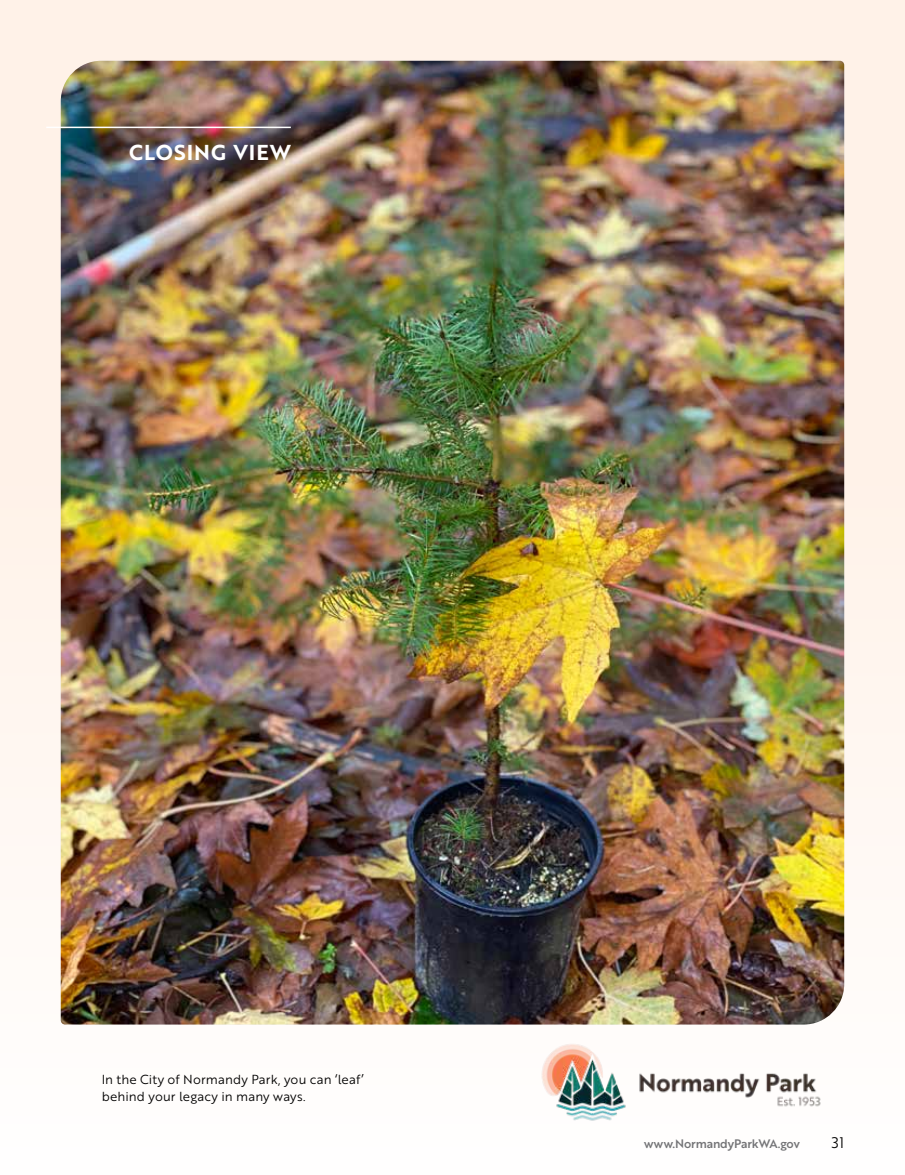
<style>
.page{position:relative;width:905px;height:1175px;background:#fff}
.page>*{position:absolute;margin:0;border:0;box-sizing:border-box;transform-origin:0 0}
.t1{font:21px "Brother 1816 Bold";letter-spacing:.05em;color:#fff}
.t2{font:15px "Brother 1816 Book";color:#000}
.t3{font:12.75px/16.5px "Brother 1816 Book";letter-spacing:.01em;color:#000}
.t4{font:12px "Brother 1816 Medium";letter-spacing:-.015em;color:#6d6e71}
</style>
<div class="page">
<div style="left:0;top:0;width:904px;height:1174px;background:linear-gradient(to right,#fef9f5,#fef6f1)"></div>
<img style="left:61px;top:61px;width:783px;height:963px">
<img style="left:537px;top:1039px;width:287px;height:85px">
<hr style="left:46px;top:127px;width:245px;height:1px;background:#fff">
<h1 class="t1" style="left:129px;top:137px;width:163px">CLOSING VIEW</h1>
<p class="t3" style="left:102px;top:1070px;width:263px">In the City of Normandy Park, you can ‘leaf’ behind your legacy in many ways.</p>
<p class="t4" style="left:644px;top:1134px;width:157px">www.NormandyParkWA.gov</p>
<p class="t2" style="left:831px;top:1131px;width:14px">31</p>
</div>
